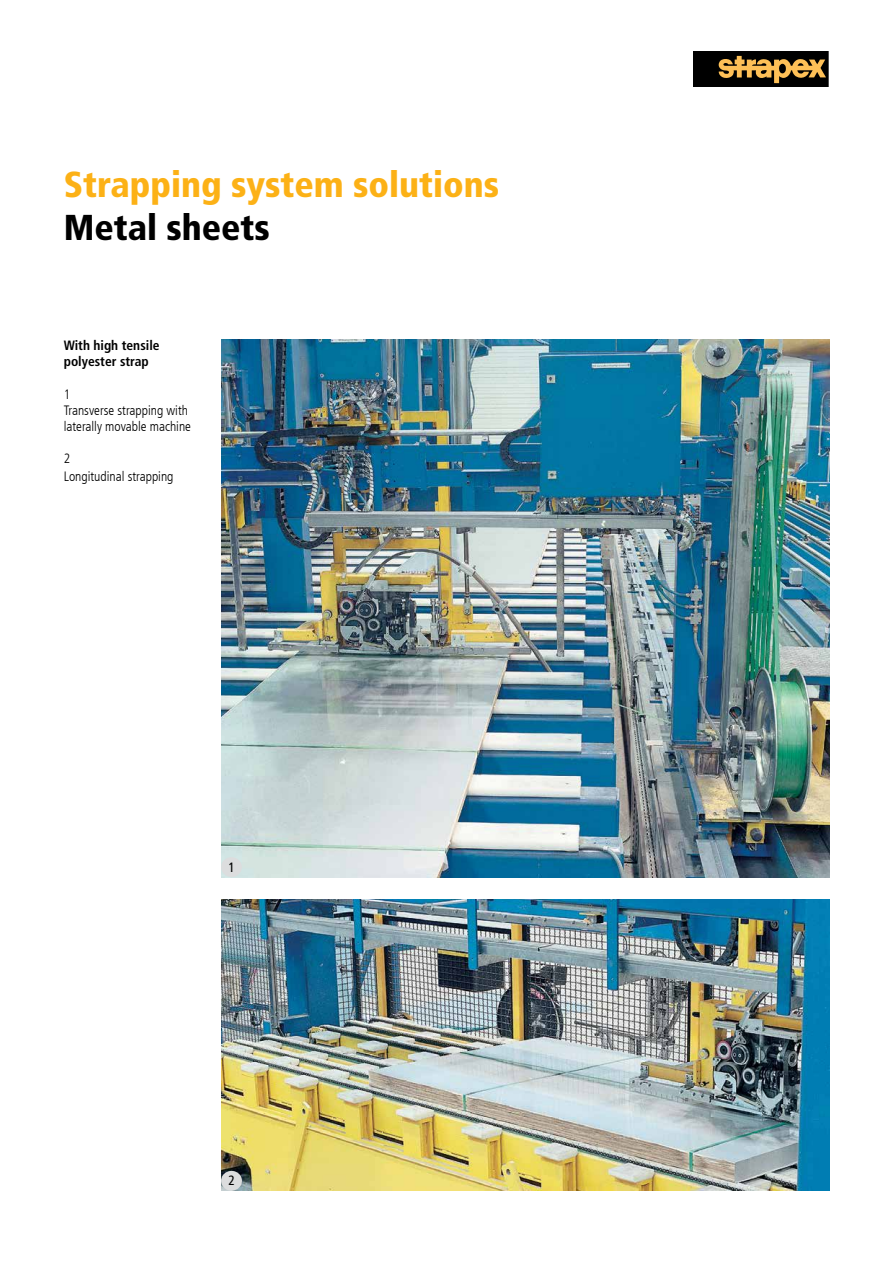
<style>
.page{position:relative;width:893px;height:1263px;background:#fff}
.page>*{position:absolute;margin:0;border:0;box-sizing:border-box;transform-origin:0 0}
.t1{font:900 condensed 36px "Frutiger LT Com";color:#fcb116}
.t2{font:900 condensed 36px "Frutiger LT Com";color:#000}
.t3{font:300 condensed 13.5px/16.2px "Frutiger LT Com";color:#000}
.t4{font:700 condensed 13.5px "Frutiger LT Com";color:#000}
.t5{font:condensed 13.5px "Frutiger LT Com";color:#000}
</style>
<div class="page">
<img style="left:221px;top:340px;width:608px;height:537px">
<img style="left:221px;top:899px;width:608px;height:292px">
<div style="left:221px;top:857px;width:21px;height:20px;background:#dcddde;border-radius:50%"></div>
<div style="left:221px;top:1171px;width:21px;height:20px;background:#dcddde;border-radius:50%"></div>
<div style="left:693px;top:51px;width:135px;height:35px;background:#000"></div>
<div style="left:693px;top:51px;width:135px;height:36px;border:1px solid #000"></div>
<svg style="left:718px;top:56px;width:108px;height:27px"></svg>
<p class="t1" style="left:64px;top:163px;width:437px">Strapping system solutions</p>
<p class="t2" style="left:64px;top:206px;width:208px">Metal sheets</p>
<p class="t4" style="left:64px;top:337px;width:97px">With high tensile</p>
<p class="t4" style="left:64px;top:354px;width:87px">polyester strap</p>
<p class="t3" style="left:64px;top:386px;width:8px">1</p>
<p class="t3" style="left:64px;top:402px;width:129px">Transverse strapping with laterally movable machine</p>
<p class="t3" style="left:64px;top:451px;width:8px">2</p>
<p class="t3" style="left:64px;top:469px;width:111px">Longitudinal strapping</p>
<p class="t5" style="left:228px;top:859px;width:8px">1</p>
<p class="t5" style="left:228px;top:1173px;width:8px">2</p>
</div>
